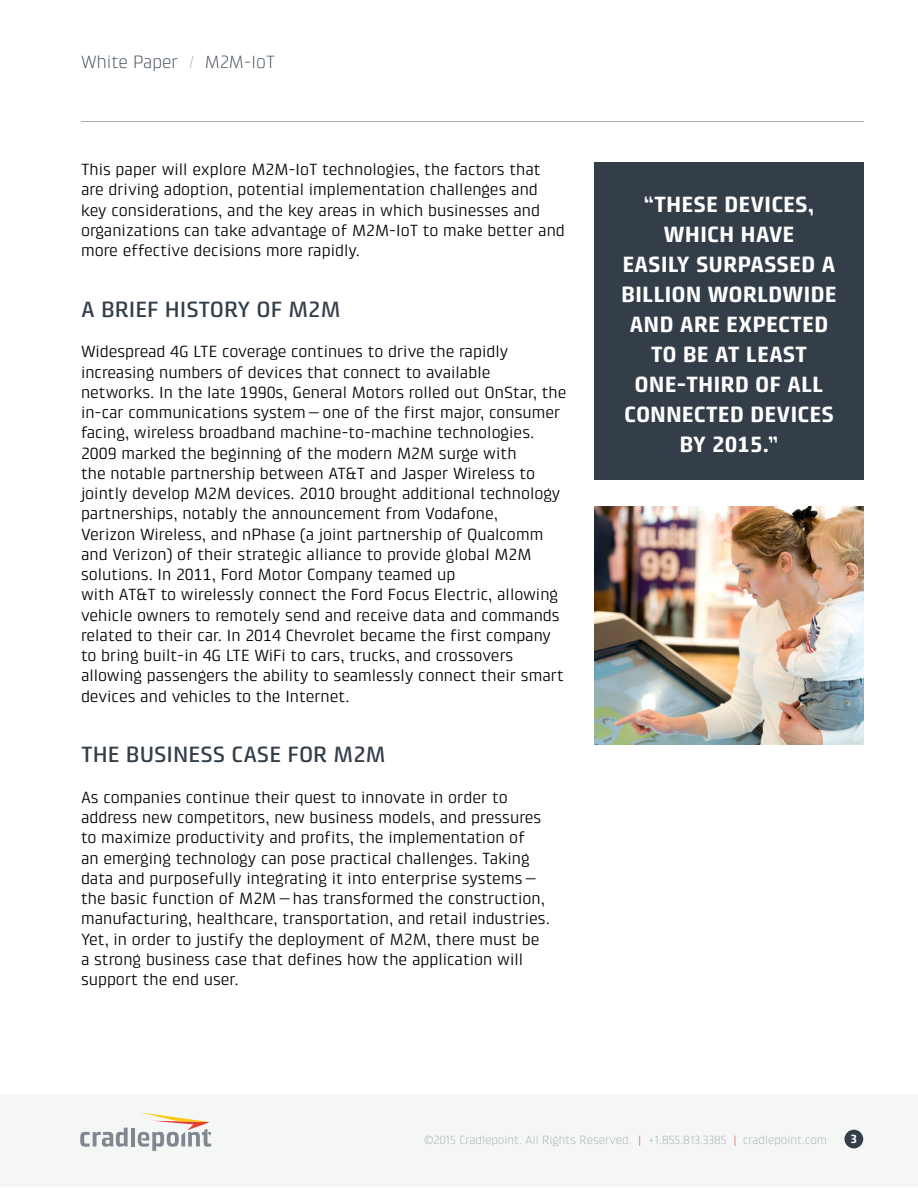
<style>
.page{position:relative;width:918px;height:1188px;background:#fff}
.page>*{position:absolute;margin:0;border:0;box-sizing:border-box;transform-origin:0 0}
.t1{font:700 22.5px/30px "Klint Pro";color:#fff;text-align:center}
.t2{font:500 22.5px "Klint Pro";color:#333e48}
.t3{font:300 18px "Klint LT Pro";color:#333e48}
.t4{font:16.5px/20.2px "Klint Pro";color:#000}
.t5{font:300 12px "Klint LT Pro";color:#a3a9ad}
.t6{font:700 12px "Klint Pro";color:#fff}
.s1{color:#aab9c5}
.s2{color:#e63e30}
</style>
<div class="page">
<div style="left:0;top:1094px;width:918px;height:93px;background:#f5f6f6"></div>
<svg style="left:80px;top:1128px;width:48px;height:19px"></svg>
<hr style="left:131px;top:1128px;width:4px;height:18px;background:#80878e">
<svg style="left:138px;top:1112px;width:73px;height:39px"></svg>
<div style="left:844px;top:1130px;width:19px;height:18px;background:#333e48;border-radius:50%"></div>
<hr style="left:81px;top:121px;width:783px;height:1px;background:#a3a9ad">
<div style="left:594px;top:162px;width:270px;height:318px;background:#333e48"></div>
<img style="left:594px;top:507px;width:269px;height:237px">
<p class="t3" style="left:81px;top:52px;width:196px">White Paper <span class="s1">/</span> M2M-IoT</p>
<p class="t4" style="left:81px;top:159px;width:485px">This paper will explore M2M-IoT technologies, the factors that are driving adoption, potential implementation challenges and key considerations, and the key areas in which businesses and organizations can take advantage of M2M-IoT to make better and more effective decisions more rapidly.</p>
<h1 class="t2" style="left:81px;top:297px;width:261px">A BRIEF HISTORY OF M2M</h1>
<p class="t4" style="left:81px;top:342px;width:487px">Widespread 4G LTE coverage continues to drive the rapidly increasing numbers of devices that connect to available networks. In the late 1990s, General Motors rolled out OnStar, the in-car communications system—one of the first major, consumer facing, wireless broadband machine-to-machine technologies.<br>2009 marked the beginning of the modern M2M surge with<br>the notable partnership between AT&amp;T and Jasper Wireless to jointly develop M2M devices. 2010 brought additional technology partnerships, notably the announcement from Vodafone,<br>Verizon Wireless, and nPhase (a joint partnership of Qualcomm and Verizon) of their strategic alliance to provide global M2M solutions. In 2011, Ford Motor Company teamed up<br>with AT&amp;T to wirelessly connect the Ford Focus Electric, allowing vehicle owners to remotely send and receive data and commands related to their car. In 2014 Chevrolet became the first company to bring built-in 4G LTE WiFi to cars, trucks, and crossovers allowing passengers the ability to seamlessly connect their smart devices and vehicles to the Internet.</p>
<h1 class="t2" style="left:81px;top:742px;width:306px">THE BUSINESS CASE FOR M2M</h1>
<p class="t4" style="left:81px;top:787px;width:470px">As companies continue their quest to innovate in order to address new competitors, new business models, and pressures to maximize productivity and profits, the implementation of<br>an emerging technology can pose practical challenges. Taking data and purposefully integrating it into enterprise systems— the basic function of M2M—has transformed the construction, manufacturing, healthcare, transportation, and retail industries.<br>Yet, in order to justify the deployment of M2M, there must be a strong business case that defines how the application will support the end user.</p>
<h1 class="t1" style="left:621px;top:189px;width:217px">“THESE DEVICES,<br>WHICH HAVE<br>EASILY SURPASSED A<br>BILLION WORLDWIDE<br>AND ARE EXPECTED<br>TO BE AT LEAST<br>ONE-THIRD OF ALL<br>CONNECTED DEVICES<br>BY 2015.”</h1>
<p class="t5" style="left:424px;top:1133px;width:404px">©2015 Cradlepoint. All Rights Reserved. <span class="s2">|</span> +1.855.813.3385 <span class="s2">|</span> cradlepoint.com</p>
<p class="t6" style="left:850px;top:1132px;width:8px">3</p>
</div>
